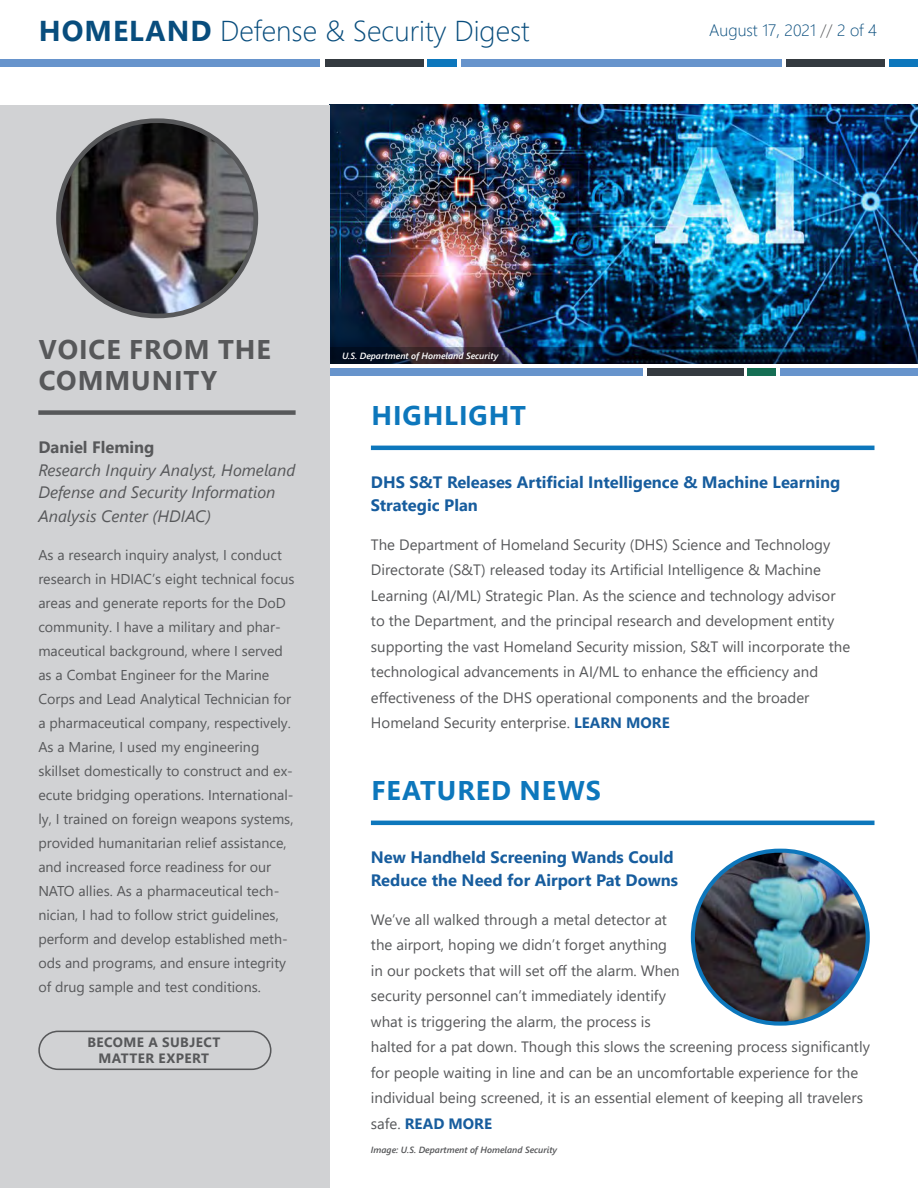
<style>
.page{position:relative;width:918px;height:1188px;background:#fff}
.page>*{position:absolute;margin:0;border:0;box-sizing:border-box;transform-origin:0 0}
.t1{font:300 28.65px "Segoe UI";color:#084d7d}
.Heading_1_-_Green{font:700 27px "Segoe UI";letter-spacing:.035em;color:#0d77bc}
.Heading_1_-_Gray{font:700 27px/31.5px "Segoe UI";letter-spacing:.035em;color:#57585a}
.Heading_2_-_Green{font:700 16.5px/22.5px "Segoe UI";color:#175d9e}
.Heading_2_-_Grey{font:italic 16.5px/22.5px "Segoe UI";color:#57585a}
.t2{font:300 16.5px "Segoe UI";color:#084d7d}
.Copy{font:15px/25.5px "Segoe UI";color:#57585a}
.Copy-2{font:14.25px/24px "Segoe UI";color:#57585a}
.Grey_Button_Text{font:700 13.5px/16.2px "Segoe UI";letter-spacing:.035em;color:#57585a;text-align:center}
.Image_Source_-_Grey{font:italic 600 9px "Segoe UI";color:#57585a}
.Image_Source{font:italic 600 9px "Segoe UI";color:#fff}
.s1{font-weight:700}
.s2{color:#57585a}
.s3{font-weight:700;font-style:normal}
.s4{font-weight:700;color:#175d9e}
</style>
<div class="page">
<img style="left:330px;top:105px;width:588px;height:242px">
<div style="left:330px;top:369px;width:313px;height:7px;background:#6794cc"></div>
<div style="left:647px;top:369px;width:97px;height:7px;background:#343a40"></div>
<div style="left:748px;top:369px;width:28px;height:7px;background:#156e54"></div>
<div style="left:780px;top:369px;width:138px;height:7px;background:#6794cc"></div>
<svg style="left:330px;top:347px;width:588px;height:17px;background:#0e1b30"></svg>
<div style="left:1px;top:105px;width:329px;height:1083px;background:#d1d2d4"></div>
<hr style="left:371px;top:446px;width:504px;height:4px;background:#0d77bc">
<hr style="left:371px;top:821px;width:504px;height:4px;background:#0d77bc">
<div style="left:38px;top:410px;width:258px;height:5px;background:#57585a"></div>
<div style="left:38px;top:1031px;width:234px;height:39px;border:2px solid #57585a;border-radius:19px"></div>
<img style="left:693px;top:851px;width:175px;height:173px;border-radius:86px">
<div style="left:691px;top:849px;width:179px;height:177px;border:4px solid #0d77bc;border-radius:86px"></div>
<img style="left:58px;top:121px;width:198px;height:195px;border-radius:98px">
<div style="left:56px;top:118px;width:202px;height:200px;border:5px solid #57585a;border-radius:98px"></div>
<div style="left:0;top:59px;width:320px;height:7px;background:#6794cc"></div>
<div style="left:325px;top:59px;width:99px;height:7px;background:#343a40"></div>
<div style="left:428px;top:59px;width:29px;height:7px;background:#0d77bc"></div>
<div style="left:461px;top:59px;width:321px;height:7px;background:#6794cc"></div>
<div style="left:786px;top:59px;width:99px;height:7px;background:#343a40"></div>
<div style="left:889px;top:59px;width:29px;height:7px;background:#0d77bc"></div>
<h1 class="t1" style="left:39px;top:4px;width:492px"><span class="s1">HOMELAND</span> Defense &amp; Security Digest</h1>
<p class="t2" style="left:709px;top:15px;width:169px">August 17, 2021 <span class="s2">//</span> 2 of 4</p>
<p class="Heading_1_-_Gray" style="left:39px;top:331px;width:234px">VOICE FROM THE<br>COMMUNITY</p>
<p class="Heading_2_-_Grey" style="left:38px;top:433px;width:259px"><span class="s3">Daniel Fleming<br></span>Research Inquiry Analyst, Homeland<br>Defense and Security Information</p>
<p class="Heading_2_-_Grey" style="left:38px;top:502px;width:174px">Analysis Center (HDIAC)</p>
<p class="Copy-2" style="left:38px;top:541px;width:258px">As a research inquiry analyst, I conduct research in HDIAC’s eight technical focus areas and generate reports for the DoD community. I have a military and phar&shy;maceutical background, where I served as a Combat Engineer for the Marine Corps and Lead Analytical Technician for a pharmaceutical company, respectively.<br>As a Marine, I used my engineering skillset domestically to construct and ex&shy;ecute bridging operations. International&shy;ly, I trained on foreign weapons systems, provided humanitarian relief assistance, and increased force readiness for our NATO allies. As a pharmaceutical tech&shy;nician, I had to follow strict guidelines, perform and develop established meth&shy;ods and programs, and ensure integrity of drug sample and test conditions.</p>
<p class="Grey_Button_Text" style="left:87px;top:1033px;width:135px">BECOME A SUBJECT<br>MATTER EXPERT</p>
<p class="Image_Source" style="left:342px;top:347px;width:158px">U.S. Department of Homeland Security</p>
<p class="Heading_1_-_Green" style="left:371px;top:390px;width:156px">HIGHLIGHT</p>
<p class="Heading_2_-_Green" style="left:371px;top:470px;width:471px">DHS S&amp;T Releases Artificial Intelligence &amp; Machine Learning<br>Strategic Plan</p>
<p class="Copy" style="left:371px;top:530px;width:481px">The Department of Homeland Security (DHS) Science and Technology Directorate (S&amp;T) released today its Artificial Intelligence &amp; Machine Learning (AI/ML) Strategic Plan. As the science and technology advisor to the Department, and the principal research and development entity supporting the vast Homeland Security mission, S&amp;T will incorporate the technological advancements in AI/ML to enhance the efficiency and effectiveness of the DHS operational components and the broader Homeland Security enterprise. <span class="s4">LEARN MORE</span></p>
<p class="Heading_1_-_Green" style="left:371px;top:765px;width:231px">FEATURED NEWS</p>
<p class="Heading_2_-_Green" style="left:371px;top:845px;width:309px">New Handheld Screening Wands Could<br>Reduce the Need for Airport Pat Downs</p>
<p class="Copy" style="left:371px;top:905px;width:501px">We’ve all walked through a metal detector at<br>the airport, hoping we didn’t forget anything<br>in our pockets that will set off the alarm. When<br>security personnel can’t immediately identify<br>what is triggering the alarm, the process is<br>halted for a pat down. Though this slows the screening process significantly for people waiting in line and can be an uncomfortable experience for the individual being screened, it is an essential element of keeping all travelers safe. <span class="s4">READ MORE</span></p>
<p class="Image_Source_-_Grey" style="left:371px;top:1141px;width:188px">Image: U.S. Department of Homeland Security</p>
</div>
